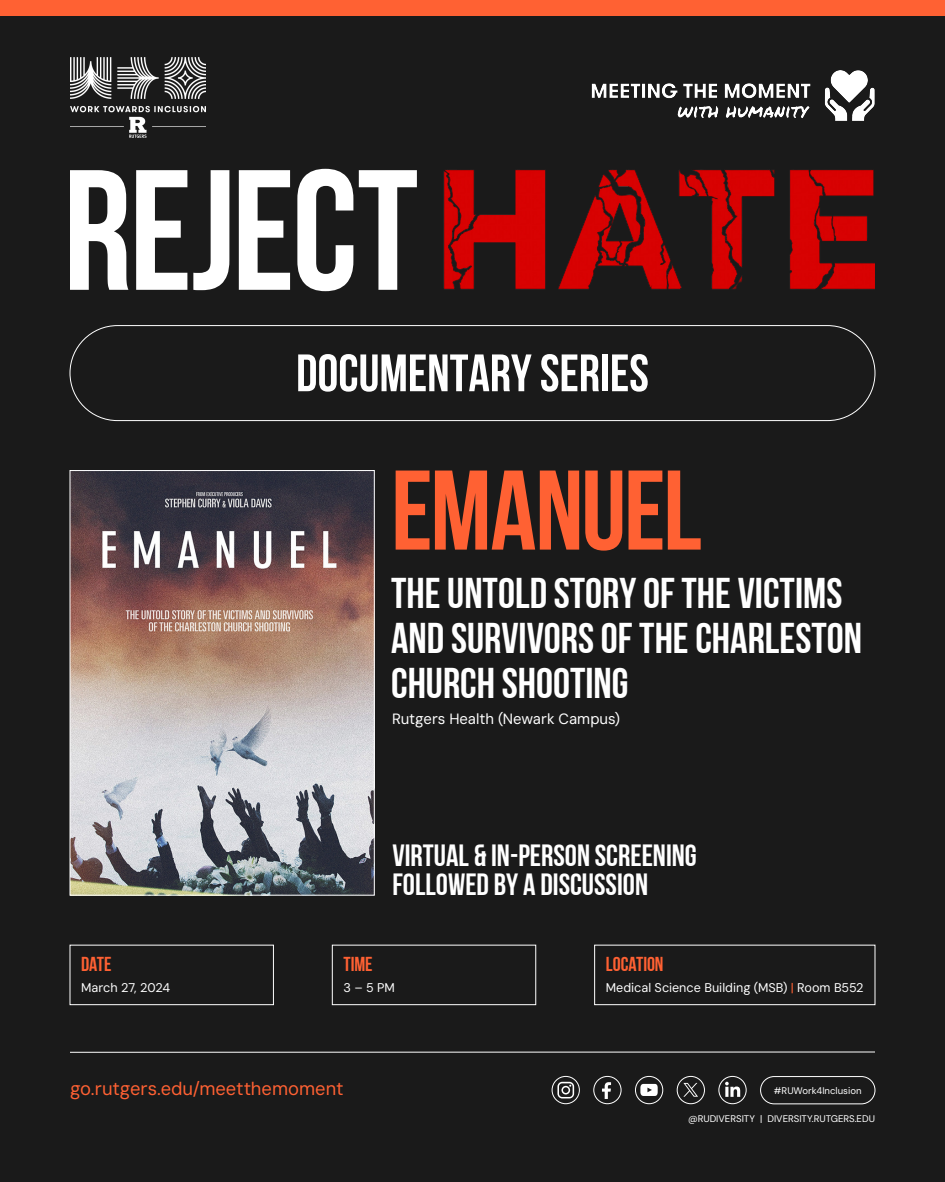
<style>
.page{position:relative;width:945px;height:1182px;background:#fff}
.page>*{position:absolute;margin:0;border:0;box-sizing:border-box;transform-origin:0 0}
.t1{font:112.88px "Bebas Neue Cyrillic";letter-spacing:-.02em;color:#ff6133}
.t2{font:52.5px "Bebas Neue Cyrillic";color:#fff}
.t3{font:42.88px/44.6px "Bebas Neue Cyrillic";color:#fff}
.t4{font:30.62px/29.8px "Bebas Neue Cyrillic";color:#fff}
.t5{font:20.12px "Bebas Neue Cyrillic";letter-spacing:-.005em;color:#ff6133}
.t6{font:18.38px "DM Sans 9 pt";color:#ff6133}
.t7{font:14.88px "DM Sans 9 pt";color:#fff}
.t8{font:12.6px "DM Sans 9 pt";color:#fff}
.t9{font:9.62px "DM Sans 9 pt";color:#fff}
.s1{color:#ff6133}
</style>
<div class="page">
<div style="left:0;top:0;width:945px;height:1181px;background:#1a1a1a"></div>
<svg style="left:70px;top:1051px;width:805px;height:1px"></svg>
<div style="left:760px;top:1075px;width:115px;height:29px;border:1px solid #fff;border-radius:14px"></div>
<div style="left:552px;top:1075px;width:28px;height:28px;border:1px solid #fff;border-radius:14px"></div>
<svg style="left:557px;top:1081px;width:17px;height:17px"></svg>
<div style="left:593px;top:1075px;width:29px;height:28px;border:1px solid #fff;border-radius:14px"></div>
<svg style="left:602px;top:1082px;width:9px;height:16px"></svg>
<div style="left:635px;top:1075px;width:28px;height:28px;border:1px solid #fff;border-radius:14px"></div>
<svg style="left:640px;top:1083px;width:18px;height:12px"></svg>
<div style="left:677px;top:1075px;width:28px;height:28px;border:1px solid #fff;border-radius:14px"></div>
<svg style="left:683px;top:1082px;width:15px;height:14px"></svg>
<div style="left:718px;top:1075px;width:29px;height:28px;border:1px solid #fff;border-radius:14px"></div>
<svg style="left:725px;top:1081px;width:15px;height:15px"></svg>
<div style="left:0;top:0;width:945px;height:16px;background:#ff6133"></div>
<img style="left:72px;top:472px;width:301px;height:421px">
<div style="left:70px;top:470px;width:305px;height:425px;border:1px solid #fff"></div>
<svg style="left:70px;top:170px;width:58px;height:120px"></svg>
<svg style="left:136px;top:170px;width:51px;height:120px"></svg>
<svg style="left:193px;top:170px;width:36px;height:120px"></svg>
<svg style="left:239px;top:170px;width:51px;height:120px"></svg>
<svg style="left:297px;top:169px;width:56px;height:122px"></svg>
<svg style="left:359px;top:170px;width:58px;height:120px"></svg>
<img style="left:443px;top:169px;width:432px;height:121px">
<div style="left:70px;top:325px;width:805px;height:96px;border:1px solid #fff;border-radius:47px"></div>
<img style="left:70px;top:58px;width:135px;height:79px">
<img style="left:591px;top:71px;width:283px;height:50px">
<p class="t2" style="left:296px;top:344px;width:354px">DOCUMENTARY SERIES</p>
<h1 class="t1" style="left:391px;top:448px;width:312px">EMANUEL</h1>
<p class="t3" style="left:391px;top:571px;width:472px">THE UNTOLD STORY OF THE VICTIMS<br>AND SURVIVORS OF THE CHARLESTON<br>CHURCH SHOOTING</p>
<p class="t7" style="left:392px;top:709px;width:230px">Rutgers Health (Newark Campus)</p>
<p class="t5" style="left:81px;top:953px;width:32px">DATE</p>
<p class="t8" style="left:81px;top:979px;width:91px">March 27, 2024</p>
<p class="t4" style="left:392px;top:839px;width:306px">VIRTUAL &amp; IN-PERSON SCREENING<br>FOLLOWED BY A DISCUSSION</p>
<p class="t5" style="left:343px;top:953px;width:31px">TIME</p>
<p class="t8" style="left:343px;top:979px;width:53px">3 – 5 PM</p>
<p class="t5" style="left:606px;top:953px;width:59px">LOCATION</p>
<p class="t8" style="left:606px;top:979px;width:259px">Medical Science Building (MSB) <span class="s1">|</span> Room B552</p>
<p class="t6" style="left:70px;top:1077px;width:275px">go.rutgers.edu/meetthemoment</p>
<p class="t9" style="left:774px;top:1084px;width:89px">#RUWork4Inclusion</p>
<p class="t9" style="left:688px;top:1112px;width:188px">@RUDIVERSITY | DIVERSITY.RUTGERS.EDU</p>
</div>
